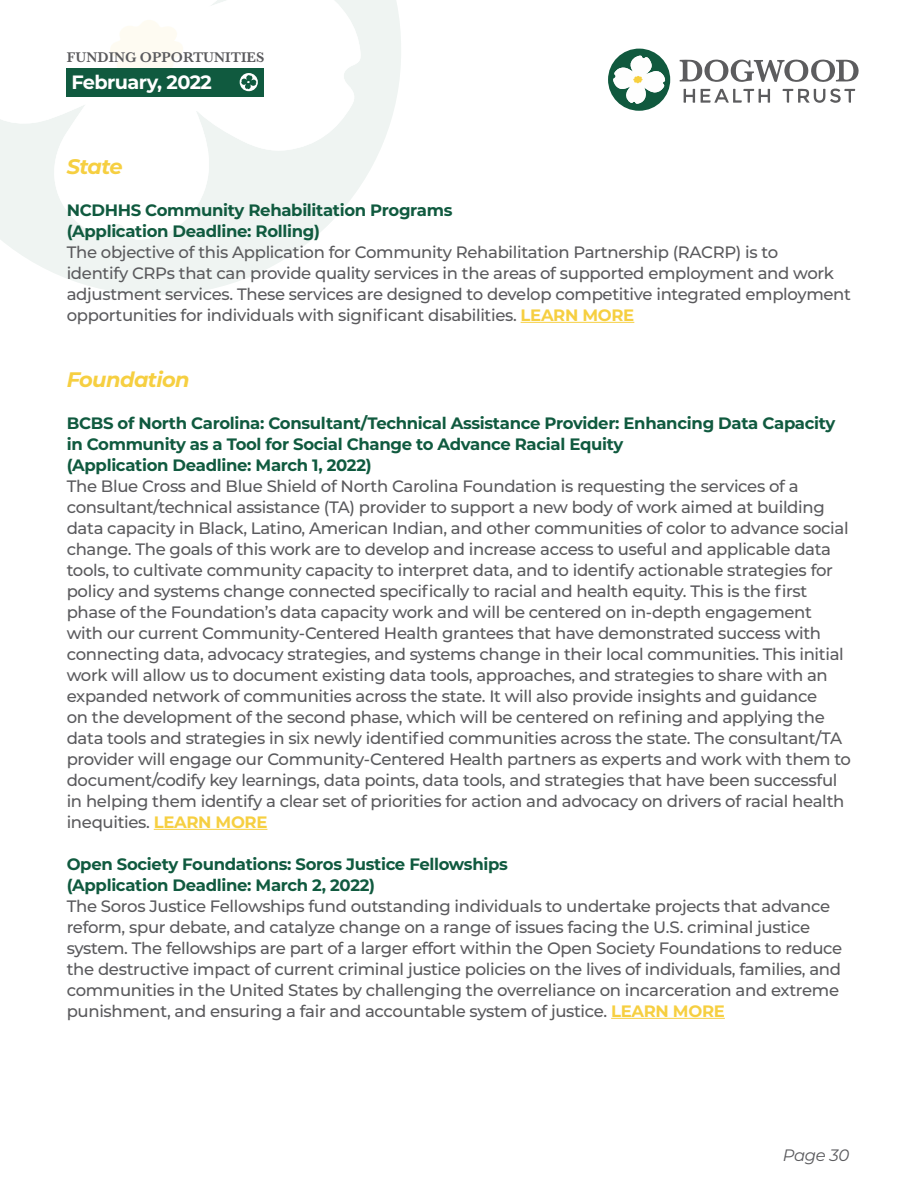
<style>
.page{position:relative;width:918px;height:1188px;background:#fff}
.page>*{position:absolute;margin:0;border:0;box-sizing:border-box;transform-origin:0 0}
.t1{font:italic 700 21px "Montserrat";letter-spacing:-.03em;color:#f6cf41}
.t2{font:700 19.2px "Montserrat";letter-spacing:-.03em;color:#fff}
.t3{font:500 16.5px/21px "Montserrat";letter-spacing:-.02em;color:#5a5a5d}
.t4{font:700 16.5px/21px "Montserrat";letter-spacing:-.02em;color:#105a3f}
.t5{font:italic 16.5px "Montserrat";letter-spacing:-.02em;color:#5a5a5d}
.t6{font:600 14.55px "Baskerville";color:#5a5a5d}
.s1{font-weight:700;color:#f6cf41}
</style>
<div class="page">
<svg style="left:3px;top:0;width:398px;height:295px;fill:#eff4f2"></svg>
<svg style="left:0;top:0;width:361px;height:241px"></svg>
<svg style="left:110px;top:18px;width:73px;height:50px"></svg>
<svg style="left:679px;top:59px;width:180px;height:44px"></svg>
<svg style="left:608px;top:48px;width:62px;height:63px"></svg>
<div style="left:66px;top:68px;width:198px;height:29px;background:#105a3f"></div>
<svg style="left:240px;top:73px;width:18px;height:18px"></svg>
<hr style="left:521px;top:322px;width:113px;height:1px;background:#f6cf41">
<hr style="left:154px;top:829px;width:113px;height:1px;background:#f6cf41">
<hr style="left:611px;top:1018px;width:114px;height:1px;background:#f6cf41">
<p class="t6" style="left:67px;top:47px;width:199px">FUNDING OPPORTUNITIES</p>
<p class="t2" style="left:71px;top:69px;width:142px">February, 2022</p>
<p class="t1" style="left:67px;top:151px;width:58px">State</p>
<p class="t4" style="left:67px;top:199px;width:387px">NCDHHS Community Rehabilitation Programs (Application Deadline: Rolling)</p>
<p class="t3" style="left:67px;top:241px;width:786px">The objective of this Application for Community Rehabilitation Partnership (RACRP) is to<br>identify CRPs that can provide quality services in the areas of supported employment and work adjustment services. These services are designed to develop competitive integrated employment opportunities for individuals with significant disabilities. <span class="s1">LEARN MORE</span></p>
<p class="t1" style="left:67px;top:364px;width:124px">Foundation</p>
<p class="t4" style="left:67px;top:412px;width:770px">BCBS of North Carolina: Consultant/Technical Assistance Provider: Enhancing Data Capacity in Community as a Tool for Social Change to Advance Racial Equity<br>(Application Deadline: March 1, 2022)</p>
<p class="t3" style="left:67px;top:475px;width:786px">The Blue Cross and Blue Shield of North Carolina Foundation is requesting the services of a consultant/technical assistance (TA) provider to support a new body of work aimed at building data capacity in Black, Latino, American Indian, and other communities of color to advance social change. The goals of this work are to develop and increase access to useful and applicable data tools, to cultivate community capacity to interpret data, and to identify actionable strategies for policy and systems change connected specifically to racial and health equity. This is the first phase of the Foundation’s data capacity work and will be centered on in-depth engagement with our current Community-Centered Health grantees that have demonstrated success with connecting data, advocacy strategies, and systems change in their local communities. This initial work will allow us to document existing data tools, approaches, and strategies to share with an expanded network of communities across the state. It will also provide insights and guidance<br>on the development of the second phase, which will be centered on refining and applying the data tools and strategies in six newly identified communities across the state. The consultant/TA provider will engage our Community-Centered Health partners as experts and work with them to document/codify key learnings, data points, data tools, and strategies that have been successful in helping them identify a clear set of priorities for action and advocacy on drivers of racial health inequities. <span class="s1">LEARN MORE</span></p>
<p class="t4" style="left:67px;top:853px;width:443px">Open Society Foundations: Soros Justice Fellowships (Application Deadline: March 2, 2022)</p>
<p class="t3" style="left:67px;top:895px;width:777px">The Soros Justice Fellowships fund outstanding individuals to undertake projects that advance reform, spur debate, and catalyze change on a range of issues facing the U.S. criminal justice system. The fellowships are part of a larger effort within the Open Society Foundations to reduce the destructive impact of current criminal justice policies on the lives of individuals, families, and communities in the United States by challenging the overreliance on incarceration and extreme punishment, and ensuring a fair and accountable system of justice. <span class="s1">LEARN MORE</span></p>
<p class="t5" style="left:783px;top:1144px;width:68px">Page 30</p>
</div>
